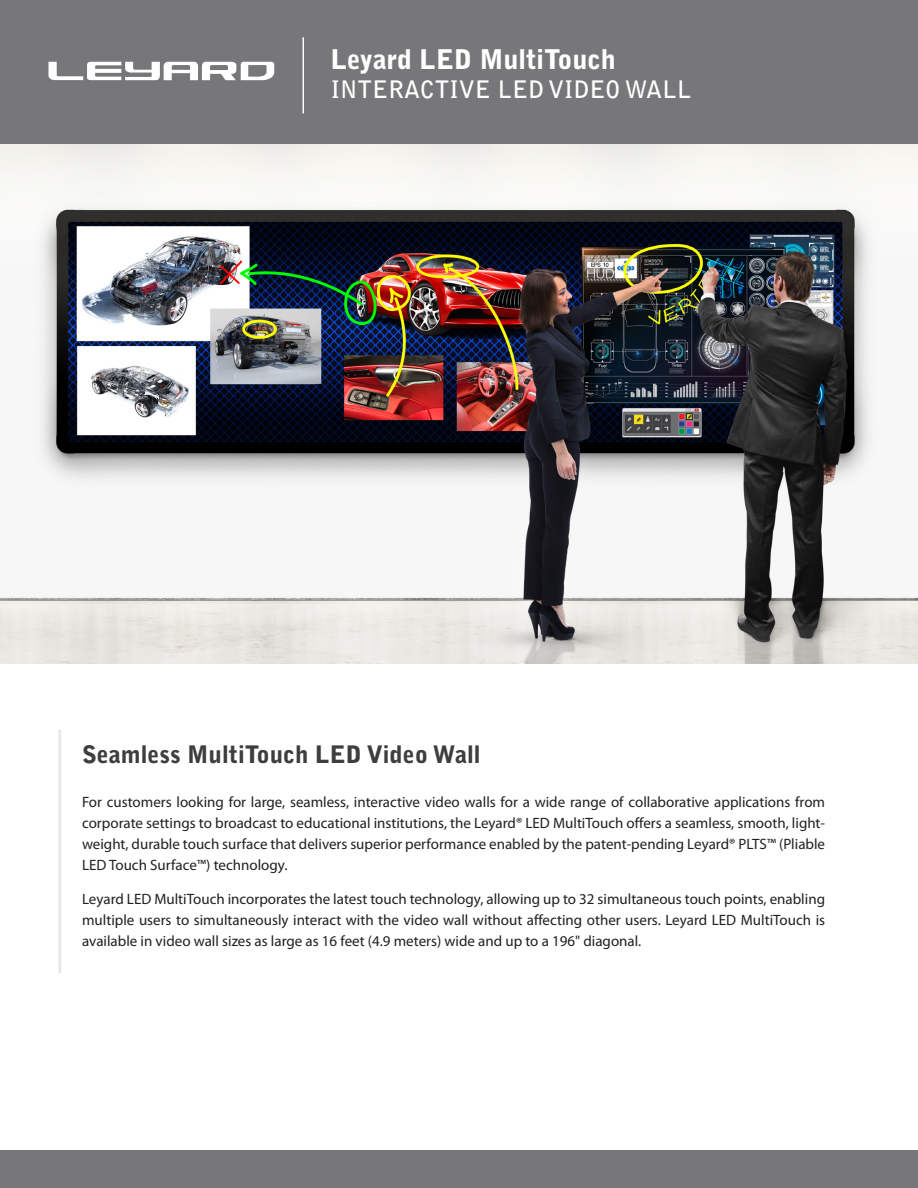
<style>
.page{position:relative;width:918px;height:1188px;background:#fff}
.page>*{position:absolute;margin:0;border:0;box-sizing:border-box;transform-origin:0 0}
.Header_1{font:900 27px "Bell Gothic Std";color:#fff}
.Title_1_-_main{font:900 24px "Bell Gothic Std";color:#3e3e3f}
.Header_2{font:700 24px "Bell Gothic Std";color:#fff}
.Body_1_-_justified{font:15px/21px "Myriad Pro";color:#231f20;text-align:justify}
</style>
<div class="page">
<div style="left:0;top:0;width:918px;height:146px;background:#77777a"></div>
<svg style="left:48px;top:62px;width:226px;height:18px"></svg>
<hr style="left:303px;top:37px;width:1px;height:76px;background:#fff">
<div style="left:0;top:1150px;width:918px;height:38px;background:#77777a"></div>
<hr style="left:58px;top:730px;width:3px;height:243px;background:#e6e7e9">
<img style="left:0;top:145px;width:918px;height:519px">
<p class="Header_1" style="left:331px;top:44px;width:287px">Leyard LED MultiTouch</p>
<p class="Header_2" style="left:331px;top:75px;width:362px">INTERACTIVE LED VIDEO WALL</p>
<p class="Title_1_-_main" style="left:82px;top:741px;width:400px">Seamless MultiTouch LED Video Wall</p>
<p class="Body_1_-_justified" style="left:82px;top:791px;width:745px">For customers looking for large, seamless, interactive video walls for a wide range of collaborative applications from corporate settings to broadcast to educational institutions, the Leyard® LED MultiTouch offers a seamless, smooth, light&shy;weight, durable touch surface that delivers superior performance enabled by the patent-pending Leyard® PLTS™ (Pliable LED Touch Surface™) technology.</p>
<p class="Body_1_-_justified" style="left:82px;top:888px;width:745px">Leyard LED MultiTouch incorporates the latest touch technology, allowing up to 32 simultaneous touch points, enabling multiple users to simultaneously interact with the video wall without affecting other users. Leyard LED MultiTouch is available in video wall sizes as large as 16 feet (4.9 meters) wide and up to a 196" diagonal.</p>
</div>
